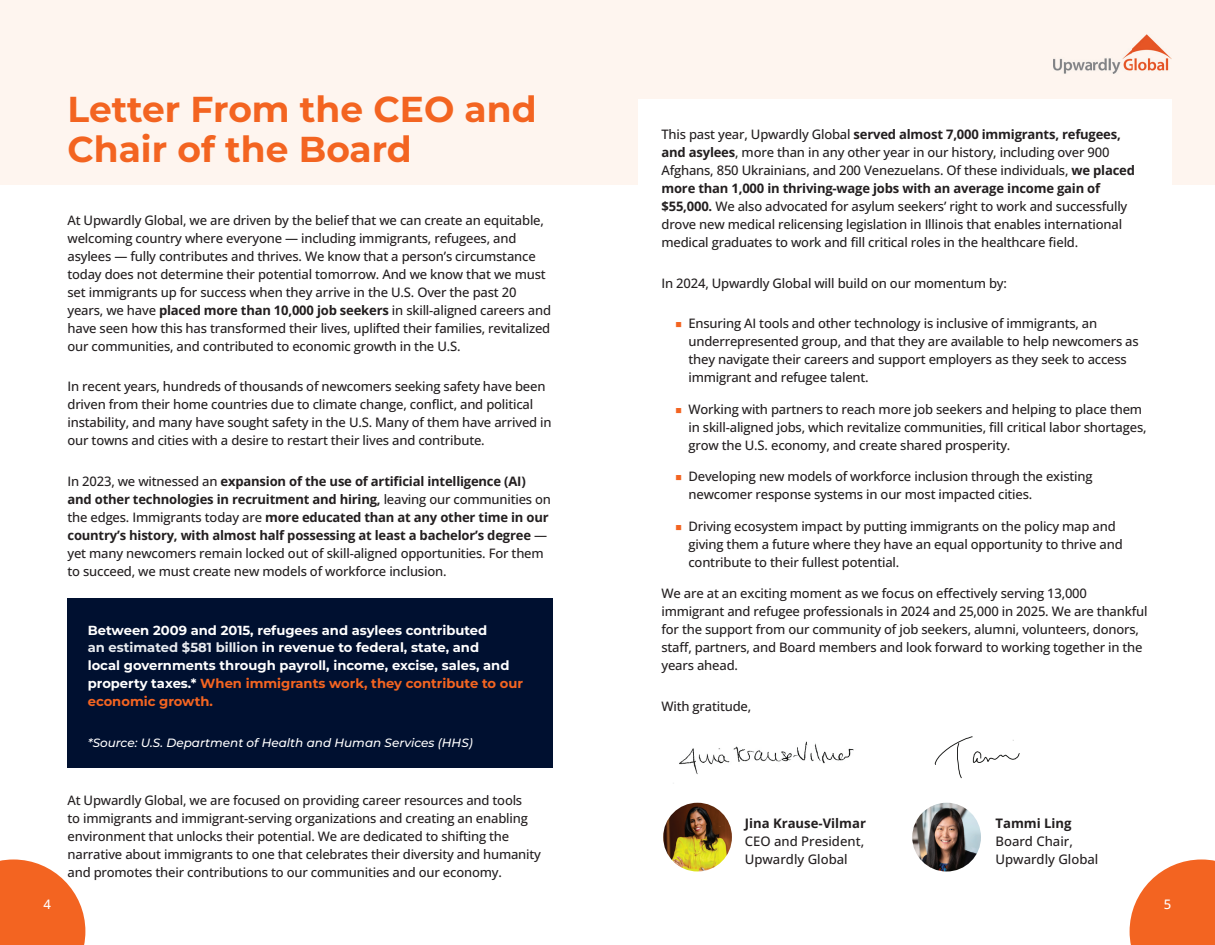
<style>
.page{position:relative;width:1215px;height:945px;background:#fff}
.page>*{position:absolute;margin:0;border:0;box-sizing:border-box;transform-origin:0 0}
.t1{font:700 36px/40.5px "Montserrat";color:#f36421}
.t2{font:700 13.2px/18px "Montserrat";color:#fff}
.t3{font:500 13.2px/18px "Open Sans";color:#231f20}
.t4{font:700 13.2px "Open Sans";color:#231f20}
.t5{font:500 13.2px "Open Sans";color:#fff}
.t6{font:500 13.05px/18px "Open Sans";letter-spacing:-.015em;color:#231f20}
.t7{font:italic 500 12px "Montserrat";color:#fff}
.s1{font-weight:700}
.s2{color:#e6e9ee}
.s3{color:#f36421}
.s4{font-family:"Montserrat";font-weight:400;color:#f36421}
</style>
<div class="page">
<div style="left:0;top:0;width:1215px;height:184px;background:#fef5ef"></div>
<div style="left:638px;top:99px;width:534px;height:291px;background:#fff"></div>
<div style="left:68px;top:598px;width:486px;height:170px;background:#001030"></div>
<img style="left:663px;top:803px;width:69px;height:69px;border-radius:34px">
<img style="left:912px;top:803px;width:69px;height:69px;border-radius:34px">
<img style="left:679px;top:741px;width:175px;height:34px">
<img style="left:934px;top:736px;width:86px;height:43px">
<svg style="left:0;top:860px;width:85px;height:85px;background:#f47a41"></svg>
<svg style="left:1130px;top:860px;width:85px;height:85px;background:#f47a41"></svg>
<img style="left:1054px;top:34px;width:118px;height:40px">
<h1 class="t1" style="left:68px;top:87px;width:471px">Letter From the CEO and<br>Chair of the Board</h1>
<p class="t6" style="left:68px;top:211px;width:485px">At Upwardly Global, we are driven by the belief that we can create an equitable, welcoming country where everyone — including immigrants, refugees, and asylees — fully contributes and thrives. We know that a person’s circumstance today does not determine their potential tomorrow. And we know that we must set immigrants up for success when they arrive in the U.S. Over the past 20 years, we have <span class="s1">placed more than 10,000 job seekers</span> in skill-aligned careers and have seen how this has transformed their lives, uplifted their families, revitalized our communities, and contributed to economic growth in the U.S.</p>
<p class="t6" style="left:68px;top:377px;width:486px">In recent years, hundreds of thousands of newcomers seeking safety have been driven from their home countries due to climate change, conflict, and political instability, and many have sought safety in the U.S. Many of them have arrived in our towns and cities with a desire to restart their lives and contribute.</p>
<p class="t6" style="left:68px;top:472px;width:485px">In 2023, we witnessed an <span class="s1">expansion of the use of artificial intelligence (AI) and other technologies in recruitment and hiring,</span> leaving our communities on the edges. Immigrants today are <span class="s1">more educated than at any other time in our country’s history, with almost half possessing at least a bachelor’s degree</span> — yet many newcomers remain locked out of skill-aligned opportunities. For them to succeed, we must create new models of workforce inclusion.</p>
<p class="t2" style="left:88px;top:620px;width:437px">Between 2009 and 2015, refugees and asylees contributed<br><span class="s2">an estimated $581 billion</span> in revenue to federal, state, and<br>local governments through payroll, income, excise, sales, and property taxes.* <span class="s3">When immigrants work, they contribute to our economic growth.</span></p>
<p class="t7" style="left:88px;top:734px;width:387px">*Source: U.S. Department of Health and Human Services (HHS)</p>
<p class="t6" style="left:68px;top:791px;width:475px">At Upwardly Global, we are focused on providing career resources and tools<br>to immigrants and immigrant-serving organizations and creating an enabling environment that unlocks their potential. We are dedicated to shifting the narrative about immigrants to one that celebrates their diversity and humanity and promotes their contributions to our communities and our economy.</p>
<p class="t6" style="left:661px;top:125px;width:475px">This past year, Upwardly Global <span class="s1">served almost 7,000 immigrants, refugees, and asylees</span>, more than in any other year in our history, including over 900<br>Afghans, 850 Ukrainians, and 200 Venezuelans. Of these individuals, <span class="s1">we placed more than 1,000 in thriving-wage jobs with an average income gain of $55,000.</span> We also advocated for asylum seekers’ right to work and successfully drove new medical relicensing legislation in Illinois that enables international medical graduates to work and fill critical roles in the healthcare field.</p>
<p class="t6" style="left:661px;top:274px;width:347px">In 2024, Upwardly Global will build on our momentum by:</p>
<p class="t6" style="left:688px;top:314px;width:452px;text-indent:-13px"><span class="s4">■</span> Ensuring AI tools and other technology is inclusive of immigrants, an underrepresented group, and that they are available to help newcomers as they navigate their careers and support employers as they seek to access immigrant and refugee talent.</p>
<p class="t6" style="left:688px;top:400px;width:460px;text-indent:-13px"><span class="s4">■</span> Working with partners to reach more job seekers and helping to place them in skill-aligned jobs, which revitalize communities, fill critical labor shortages, grow the U.S. economy, and create shared prosperity.</p>
<p class="t6" style="left:688px;top:467px;width:406px;text-indent:-13px"><span class="s4">■</span> Developing new models of workforce inclusion through the existing newcomer response systems in our most impacted cities.</p>
<p class="t6" style="left:688px;top:517px;width:436px;text-indent:-13px"><span class="s4">■</span> Driving ecosystem impact by putting immigrants on the policy map and giving them a future where they have an equal opportunity to thrive and contribute to their fullest potential.</p>
<p class="t6" style="left:661px;top:584px;width:488px">We are at an exciting moment as we focus on effectively serving 13,000 immigrant and refugee professionals in 2024 and 25,000 in 2025. We are thankful for the support from our community of job seekers, alumni, volunteers, donors, staff, partners, and Board members and look forward to working together in the years ahead.</p>
<p class="t6" style="left:661px;top:697px;width:91px">With gratitude,</p>
<p class="t4" style="left:745px;top:814px;width:123px">Jina Krause-Vilmar</p>
<p class="t3" style="left:745px;top:832px;width:121px">CEO and President,<br>Upwardly Global</p>
<p class="t4" style="left:995px;top:814px;width:78px">Tammi Ling</p>
<p class="t3" style="left:995px;top:832px;width:104px">Board Chair,<br>Upwardly Global</p>
<p class="t5" style="left:44px;top:895px;width:9px">4</p>
<p class="t5" style="left:1164px;top:895px;width:9px">5</p>
</div>
